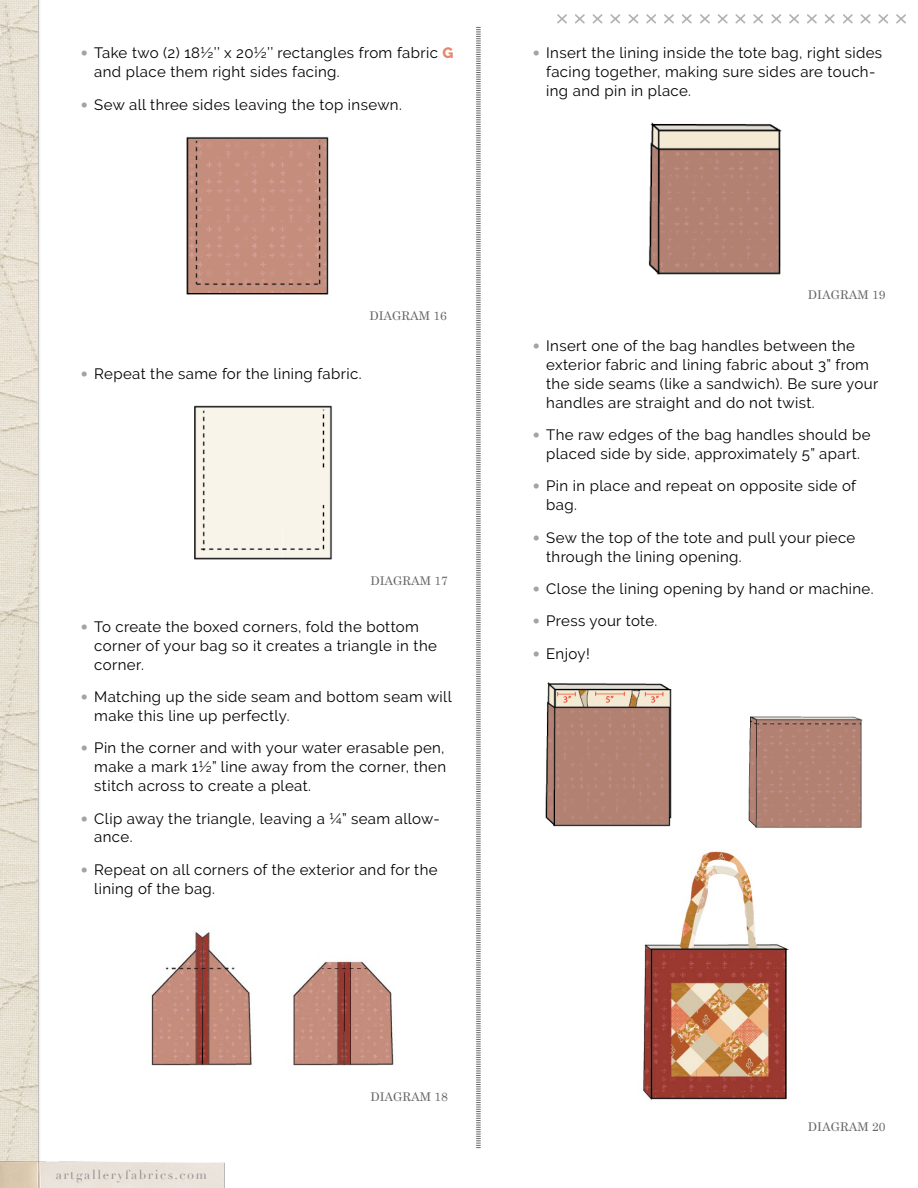
<style>
.page{position:relative;width:918px;height:1188px;background:#fff}
.page>*{position:absolute;margin:0;border:0;box-sizing:border-box;transform-origin:0 0}
.t1{font:15px/18.9px "Raleway";letter-spacing:.025em;color:#000}
.t2{font:12.75px "Didot";letter-spacing:.125em;color:#939494}
.t3{font:12px "Century Schoolbook";color:#636466}
.s1{font-family:"Didot";font-size:14.1px;color:#a2a3a3}
.s2{font-weight:800;color:#e78669}
</style>
<div class="page">
<img style="left:0;top:0;width:40px;height:1154px">
<svg style="left:476px;top:27px;width:5px;height:1121px"></svg>
<img style="left:0;top:1154px;width:225px;height:34px">
<svg style="left:557px;top:14px;width:349px;height:10px"></svg>
<img style="left:186px;top:137px;width:143px;height:158px">
<img style="left:194px;top:405px;width:138px;height:155px">
<img style="left:151px;top:932px;width:243px;height:134px">
<img style="left:648px;top:122px;width:134px;height:153px">
<img style="left:545px;top:682px;width:318px;height:146px">
<img style="left:643px;top:851px;width:146px;height:249px">
<p class="t1" style="left:94px;top:44px;width:361px;text-indent:-14px"><span class="s1">•</span> Take two (2) 18½’’ x 20½’’ rectangles from fabric <span class="s2">G </span>and place them right sides facing.</p>
<p class="t1" style="left:81px;top:95px;width:323px"><span class="s1">•</span> Sew all three sides leaving the top insewn.</p>
<p class="t3" style="left:369px;top:306px;width:79px">DIAGRAM 16</p>
<p class="t1" style="left:81px;top:364px;width:282px"><span class="s1">•</span> Repeat the same for the lining fabric.</p>
<p class="t3" style="left:370px;top:570px;width:79px">DIAGRAM 17</p>
<p class="t1" style="left:94px;top:617px;width:344px;text-indent:-14px"><span class="s1">•</span> To create the boxed corners, fold the bottom corner of your bag so it creates a triangle in the corner.</p>
<p class="t1" style="left:94px;top:687px;width:359px;text-indent:-14px"><span class="s1">•</span> Matching up the side seam and bottom seam will make this line up perfectly.</p>
<p class="t1" style="left:94px;top:739px;width:353px;text-align:justify;text-indent:-14px"><span class="s1">•</span> Pin the corner and with your water erasable pen, make a mark 1½” line away from the corner, then stitch across to create a pleat.</p>
<p class="t1" style="left:94px;top:809px;width:347px;text-indent:-14px"><span class="s1">•</span> Clip away the triangle, leaving a ¼” seam allow&shy;ance.</p>
<p class="t1" style="left:94px;top:860px;width:345px;text-indent:-14px"><span class="s1">•</span> Repeat on all corners of the exterior and for the lining of the bag.</p>
<p class="t2" style="left:56px;top:1167px;width:153px">artgalleryfabrics.com</p>
<p class="t3" style="left:370px;top:1086px;width:79px">DIAGRAM 18</p>
<p class="t1" style="left:546px;top:44px;width:337px;text-indent:-14px"><span class="s1">•</span> I nsert the lining inside the tote bag, right sides facing together, making sure sides are touch&shy;ing and pin in place.</p>
<p class="t3" style="left:808px;top:285px;width:79px">DIAGRAM 19</p>
<p class="t1" style="left:546px;top:336px;width:334px;text-indent:-14px"><span class="s1">•</span> I nsert one of the bag handles between the exterior fabric and lining fabric about 3” from the side seams (like a sandwich). Be sure your handles are straight and do not twist.</p>
<p class="t1" style="left:533px;top:425px;width:339px;text-align:center"><span class="s1">•</span> The raw edges of the bag handles should be placed side by side, approximately 5” apart.</p>
<p class="t1" style="left:546px;top:477px;width:312px;text-indent:-14px"><span class="s1">•</span> Pin in place and repeat on opposite side of bag.</p>
<p class="t1" style="left:546px;top:528px;width:311px;text-indent:-14px"><span class="s1">•</span> Sew the top of the tote and pull your piece through the lining opening.</p>
<p class="t1" style="left:533px;top:579px;width:342px"><span class="s1">•</span> Close the lining opening by hand or machine.</p>
<p class="t1" style="left:533px;top:612px;width:126px"><span class="s1">•</span> Press your tote.</p>
<p class="t1" style="left:533px;top:644px;width:59px"><span class="s1">•</span> Enjoy!</p>
<p class="t3" style="left:808px;top:1117px;width:79px">DIAGRAM 20</p>
</div>
